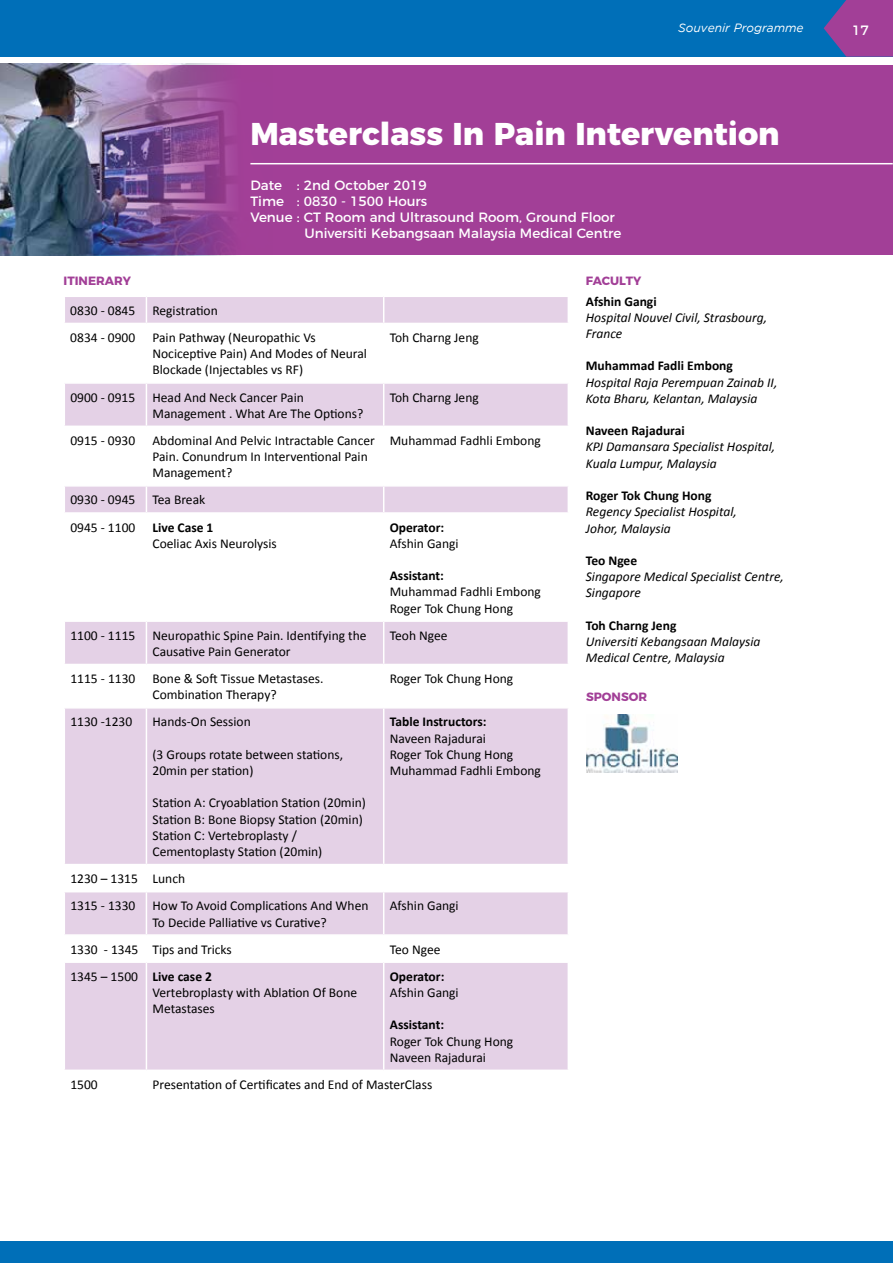
<style>
.page{position:relative;width:893px;height:1263px;background:#fff}
.page>*{position:absolute;margin:0;border:0;box-sizing:border-box;transform-origin:0 0}
.t1{font:800 31.5px "Montserrat";color:#fff}
.t2{font:13.5px/16.2px "Calibri";color:#000}
.t3{font:italic 13.5px/16.2px "Calibri";color:#000}
.t4{font:700 13.5px "Calibri";color:#000}
.t5{font:13.5px "Montserrat";color:#fff}
.t6{font:700 12px "Montserrat";color:#a23f97}
.t7{font:italic 12px "Gotham";color:#fff}
.s1{font-weight:700}
</style>
<div class="page">
<div style="left:0;top:66px;width:893px;height:189px;background:#a23f97"></div>
<img style="left:0;top:64px;width:272px;height:191px">
<hr style="left:250px;top:163px;width:643px;height:1px;background:#fff">
<img style="left:586px;top:714px;width:91px;height:58px">
<svg style="left:65px;top:297px;width:503px;height:772px;fill:#e4d1e6"></svg>
<svg style="left:146px;top:297px;width:1px;height:26px"></svg>
<svg style="left:383px;top:297px;width:1px;height:26px"></svg>
<hr style="left:64px;top:323px;width:82px;height:1px;background:#fff">
<hr style="left:146px;top:323px;width:238px;height:1px;background:#fff">
<hr style="left:146px;top:324px;width:1px;height:58px;background:#fff">
<hr style="left:384px;top:323px;width:185px;height:1px;background:#fff">
<hr style="left:383px;top:324px;width:1px;height:58px;background:#fff">
<hr style="left:64px;top:382px;width:82px;height:2px;background:#fff">
<hr style="left:146px;top:382px;width:238px;height:2px;background:#fff">
<hr style="left:146px;top:384px;width:1px;height:42px;background:#fff">
<hr style="left:384px;top:382px;width:185px;height:2px;background:#fff">
<hr style="left:383px;top:384px;width:1px;height:42px;background:#fff">
<hr style="left:64px;top:426px;width:82px;height:1px;background:#fff">
<hr style="left:146px;top:426px;width:238px;height:1px;background:#fff">
<hr style="left:146px;top:427px;width:1px;height:58px;background:#fff">
<hr style="left:384px;top:426px;width:185px;height:1px;background:#fff">
<hr style="left:383px;top:427px;width:1px;height:58px;background:#fff">
<hr style="left:64px;top:485px;width:82px;height:2px;background:#fff">
<hr style="left:146px;top:485px;width:238px;height:2px;background:#fff">
<svg style="left:146px;top:487px;width:1px;height:25px"></svg>
<hr style="left:384px;top:485px;width:185px;height:2px;background:#fff">
<svg style="left:383px;top:487px;width:1px;height:25px"></svg>
<hr style="left:64px;top:512px;width:82px;height:2px;background:#fff">
<hr style="left:146px;top:512px;width:238px;height:2px;background:#fff">
<hr style="left:146px;top:514px;width:1px;height:106px;background:#fff">
<hr style="left:384px;top:512px;width:185px;height:2px;background:#fff">
<hr style="left:383px;top:514px;width:1px;height:106px;background:#fff">
<hr style="left:64px;top:620px;width:82px;height:2px;background:#fff">
<hr style="left:146px;top:620px;width:238px;height:2px;background:#fff">
<hr style="left:146px;top:622px;width:1px;height:42px;background:#fff">
<hr style="left:384px;top:620px;width:185px;height:2px;background:#fff">
<hr style="left:383px;top:622px;width:1px;height:42px;background:#fff">
<hr style="left:64px;top:664px;width:82px;height:1px;background:#fff">
<hr style="left:146px;top:664px;width:238px;height:1px;background:#fff">
<hr style="left:146px;top:665px;width:1px;height:42px;background:#fff">
<hr style="left:384px;top:664px;width:185px;height:1px;background:#fff">
<hr style="left:383px;top:665px;width:1px;height:42px;background:#fff">
<hr style="left:64px;top:707px;width:82px;height:1px;background:#fff">
<hr style="left:146px;top:707px;width:238px;height:1px;background:#fff">
<hr style="left:146px;top:708px;width:1px;height:156px;background:#fff">
<hr style="left:384px;top:707px;width:185px;height:1px;background:#fff">
<hr style="left:383px;top:708px;width:1px;height:156px;background:#fff">
<hr style="left:64px;top:864px;width:82px;height:1px;background:#fff">
<hr style="left:146px;top:864px;width:238px;height:1px;background:#fff">
<svg style="left:146px;top:865px;width:1px;height:26px"></svg>
<hr style="left:384px;top:864px;width:185px;height:1px;background:#fff">
<svg style="left:383px;top:865px;width:1px;height:26px"></svg>
<hr style="left:64px;top:891px;width:82px;height:1px;background:#fff">
<hr style="left:146px;top:891px;width:238px;height:1px;background:#fff">
<hr style="left:146px;top:892px;width:1px;height:42px;background:#fff">
<hr style="left:384px;top:891px;width:185px;height:1px;background:#fff">
<hr style="left:383px;top:892px;width:1px;height:42px;background:#fff">
<hr style="left:64px;top:934px;width:82px;height:2px;background:#fff">
<hr style="left:146px;top:934px;width:238px;height:2px;background:#fff">
<svg style="left:146px;top:936px;width:1px;height:25px"></svg>
<hr style="left:384px;top:934px;width:185px;height:2px;background:#fff">
<svg style="left:383px;top:936px;width:1px;height:25px"></svg>
<hr style="left:64px;top:961px;width:82px;height:2px;background:#fff">
<hr style="left:146px;top:961px;width:238px;height:2px;background:#fff">
<hr style="left:146px;top:963px;width:1px;height:106px;background:#fff">
<hr style="left:384px;top:961px;width:185px;height:2px;background:#fff">
<hr style="left:383px;top:963px;width:1px;height:106px;background:#fff">
<div style="left:0;top:0;width:893px;height:57px;background:#006fb8"></div>
<div style="left:0;top:1242px;width:893px;height:21px;background:#006fb8"></div>
<svg style="left:824px;top:0;width:69px;height:57px"></svg>
<p class="t7" style="left:678px;top:23px;width:127px">Souvenir Programme</p>
<p class="t5" style="left:852px;top:19px;width:18px">17</p>
<p class="t6" style="left:64px;top:270px;width:69px">ITINERARY</p>
<h1 class="t1" style="left:250px;top:108px;width:531px">Masterclass In Pain Intervention</h1>
<p class="t5" style="left:250px;top:174px;width:178px">Date : 2nd October 2019</p>
<p class="t5" style="left:250px;top:190px;width:178px">Time : 0830 - 1500 Hours</p>
<p class="t5" style="left:250px;top:206px;width:366px">Venue : CT Room and Ultrasound Room, Ground Floor</p>
<p class="t5" style="left:304px;top:223px;width:319px">Universiti Kebangsaan Malaysia Medical Centre</p>
<p class="t6" style="left:586px;top:270px;width:57px">FACULTY</p>
<p class="t2" style="left:70px;top:303px;width:66px">0830 - 0845</p>
<p class="t2" style="left:152px;top:303px;width:67px">Registration</p>
<p class="t2" style="left:70px;top:331px;width:66px">0834 - 0900</p>
<p class="t2" style="left:152px;top:331px;width:216px">Pain Pathway (Neuropathic Vs<br>Nociceptive Pain) And Modes of Neural<br>Blockade (Injectables vs RF)</p>
<p class="t2" style="left:390px;top:331px;width:91px">Toh Charng Jeng</p>
<p class="t2" style="left:70px;top:390px;width:66px">0900 - 0915</p>
<p class="t2" style="left:152px;top:390px;width:212px">Head And Neck Cancer Pain<br>Management . What Are The Options?</p>
<p class="t2" style="left:390px;top:390px;width:91px">Toh Charng Jeng</p>
<p class="t2" style="left:70px;top:433px;width:66px">0915 - 0930</p>
<p class="t2" style="left:152px;top:433px;width:224px">Abdominal And Pelvic Intractable Cancer<br>Pain. Conundrum In Interventional Pain<br>Management?</p>
<p class="t2" style="left:390px;top:433px;width:153px">Muhammad Fadhli Embong</p>
<p class="t2" style="left:70px;top:493px;width:66px">0930 - 0945</p>
<p class="t2" style="left:152px;top:493px;width:54px">Tea Break</p>
<p class="t2" style="left:70px;top:520px;width:66px">0945 - 1100</p>
<p class="t4" style="left:152px;top:521px;width:63px">Live Case 1</p>
<p class="t2" style="left:152px;top:536px;width:126px">Coeliac Axis Neurolysis</p>
<p class="t4" style="left:390px;top:521px;width:56px">Operator:</p>
<p class="t2" style="left:390px;top:536px;width:70px">Afshin Gangi</p>
<p class="t4" style="left:390px;top:570px;width:56px">Assistant:</p>
<p class="t2" style="left:390px;top:585px;width:153px">Muhammad Fadhli Embong<br>Roger Tok Chung Hong</p>
<p class="t2" style="left:70px;top:628px;width:66px">1100 - 1115</p>
<p class="t2" style="left:152px;top:628px;width:216px">Neuropathic Spine Pain. Identifying the<br>Causative Pain Generator</p>
<p class="t2" style="left:390px;top:628px;width:59px">Teoh Ngee</p>
<p class="t2" style="left:70px;top:672px;width:66px">1115 - 1130</p>
<p class="t2" style="left:153px;top:672px;width:173px">Bone &amp; Soft Tissue Metastases.<br>Combination Therapy?</p>
<p class="t2" style="left:390px;top:672px;width:125px">Roger Tok Chung Hong</p>
<p class="t2" style="left:70px;top:715px;width:63px">1130 -1230</p>
<p class="t2" style="left:153px;top:715px;width:100px">Hands-On Session</p>
<p class="t2" style="left:153px;top:747px;width:192px">(3 Groups rotate between stations,<br>20min per station)</p>
<p class="t2" style="left:153px;top:796px;width:215px">Station A: Cryoablation Station (20min)<br>Station B: Bone Biopsy Station (20min)<br>Station C: Vertebroplasty / Cementoplasty Station (20min)</p>
<p class="t4" style="left:390px;top:716px;width:98px">Table Instructors:</p>
<p class="t2" style="left:390px;top:731px;width:153px">Naveen Rajadurai<br>Roger Tok Chung Hong<br>Muhammad Fadhli Embong</p>
<p class="t2" style="left:70px;top:866px;width:116px;line-height:27.2px">1230 – 1315 Lunch<br>1315 - 1330</p>
<p class="t2" style="left:153px;top:899px;width:217px">How To Avoid Complications And When<br>To Decide Palliative vs Curative?</p>
<p class="t2" style="left:390px;top:899px;width:70px">Afshin Gangi</p>
<p class="t2" style="left:70px;top:942px;width:163px">1330 - 1345 Tips and Tricks</p>
<p class="t2" style="left:390px;top:942px;width:52px">Teo Ngee</p>
<p class="t2" style="left:153px;top:969px;width:206px;text-indent:-82px">1345 – 1500 <span class="s1">Live case 2<br></span>Vertebroplasty with Ablation Of Bone<br>Metastases</p>
<p class="t4" style="left:390px;top:971px;width:56px">Operator:</p>
<p class="t2" style="left:390px;top:985px;width:70px">Afshin Gangi</p>
<p class="t4" style="left:390px;top:1019px;width:56px">Assistant:</p>
<p class="t2" style="left:390px;top:1034px;width:125px">Roger Tok Chung Hong<br>Naveen Rajadurai</p>
<p class="t2" style="left:70px;top:1077px;width:29px">1500</p>
<p class="t2" style="left:153px;top:1077px;width:281px">Presentation of Certificates and End of MasterClass</p>
<p class="t4" style="left:586px;top:296px;width:72px">Afshin Gangi</p>
<p class="t3" style="left:586px;top:310px;width:183px">Hospital Nouvel Civil, Strasbourg,<br>France</p>
<p class="t4" style="left:586px;top:360px;width:149px">Muhammad Fadli Embong</p>
<p class="t3" style="left:586px;top:375px;width:193px">Hospital Raja Perempuan Zainab II,<br>Kota Bharu, Kelantan, Malaysia</p>
<p class="t4" style="left:586px;top:425px;width:100px">Naveen Rajadurai</p>
<p class="t3" style="left:586px;top:440px;width:191px">KPJ Damansara Specialist Hospital,<br>Kuala Lumpur, Malaysia</p>
<p class="t4" style="left:586px;top:490px;width:127px">Roger Tok Chung Hong</p>
<p class="t3" style="left:586px;top:505px;width:152px">Regency Specialist Hospital,<br>Johor, Malaysia</p>
<p class="t4" style="left:586px;top:555px;width:53px">Teo Ngee</p>
<p class="t3" style="left:586px;top:570px;width:199px">Singapore Medical Specialist Centre,<br>Singapore</p>
<p class="t4" style="left:586px;top:620px;width:92px">Toh Charng Jeng</p>
<p class="t3" style="left:586px;top:634px;width:176px">Universiti Kebangsaan Malaysia<br>Medical Centre, Malaysia</p>
<p class="t6" style="left:586px;top:686px;width:63px">SPONSOR</p>
</div>
